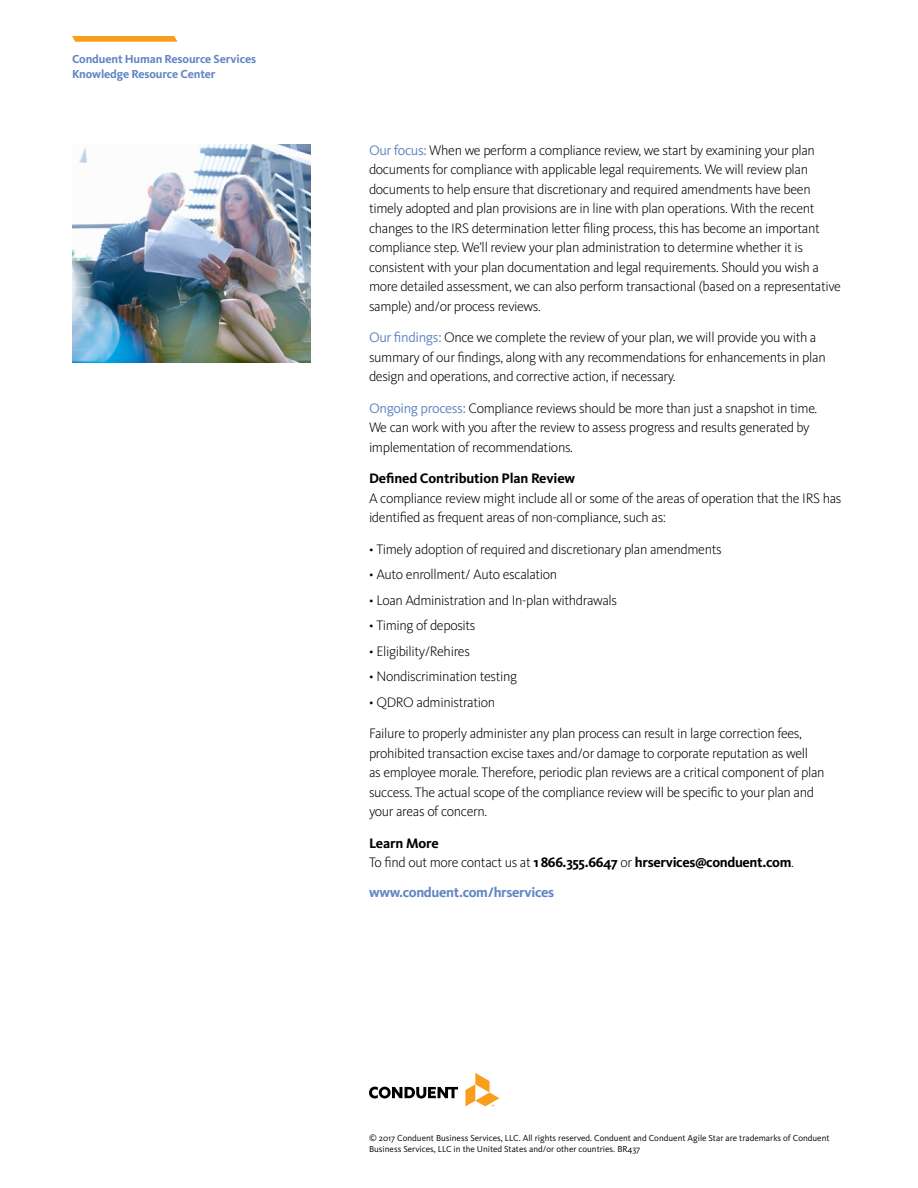
<style>
.page{position:relative;width:918px;height:1188px;background:#fff}
.page>*{position:absolute;margin:0;border:0;box-sizing:border-box;transform-origin:0 0}
.t1{font:300 14.25px/19.5px "Kievit Pro";letter-spacing:-.025em;color:#000}
.t2{font:700 14.25px/19.5px "Kievit Pro";letter-spacing:-.02em;color:#000}
.t3{font:700 14.25px "Kievit Pro";letter-spacing:-.025em;color:#6185c4}
.t4{font:700 12px/15px "Kievit Pro";letter-spacing:-.01em;color:#6185c4}
.t5{font:9px/10.5px "Kievit Pro";color:#000}
.s1{font-weight:400;color:#6185c4}
.s2{font-weight:300}
</style>
<div class="page">
<svg style="left:369px;top:1087px;width:89px;height:12px"></svg>
<svg style="left:465px;top:1073px;width:34px;height:33px"></svg>
<svg style="left:72px;top:36px;width:105px;height:6px"></svg>
<img style="left:72px;top:144px;width:238px;height:218px">
<p class="t4" style="left:72px;top:52px;width:186px">Conduent Human Resource Services<br>Knowledge Resource Center</p>
<p class="t1" style="left:369px;top:140px;width:474px"><span class="s1">Our focus:</span> When we perform a compliance review, we start by examining your plan documents for compliance with applicable legal requirements. We will review plan documents to help ensure that discretionary and required amendments have been timely adopted and plan provisions are in line with plan operations. With the recent changes to the IRS determination letter filing process, this has become an important compliance step. We’ll review your plan administration to determine whether it is consistent with your plan documentation and legal requirements. Should you wish a more detailed assessment, we can also perform transactional (based on a representative sample) and/or process reviews.</p>
<p class="t1" style="left:369px;top:328px;width:458px"><span class="s1">Our findings:</span> Once we complete the review of your plan, we will provide you with a summary of our findings, along with any recommendations for enhancements in plan design and operations, and corrective action, if necessary.</p>
<p class="t1" style="left:369px;top:398px;width:450px"><span class="s1">Ongoing process:</span> Compliance reviews should be more than just a snapshot in time.<br>We can work with you after the review to assess progress and results generated by implementation of recommendations.</p>
<p class="t2" style="left:369px;top:469px;width:208px">Defined Contribution Plan Review</p>
<p class="t1" style="left:369px;top:488px;width:474px">A compliance review might include all or some of the areas of operation that the IRS has identified as frequent areas of non-compliance, such as:</p>
<p class="t1" style="left:369px;top:539px;width:354px">• Timely adoption of required and discretionary plan amendments</p>
<p class="t1" style="left:369px;top:565px;width:190px">• Auto enrollment/ Auto escalation</p>
<p class="t1" style="left:369px;top:590px;width:250px">• Loan Administration and In-plan withdrawals</p>
<p class="t1" style="left:369px;top:616px;width:108px">• Timing of deposits</p>
<p class="t1" style="left:369px;top:641px;width:102px">• Eligibility/Rehires</p>
<p class="t1" style="left:369px;top:667px;width:150px">• Nondiscrimination testing</p>
<p class="t1" style="left:369px;top:692px;width:128px">• QDRO administration</p>
<p class="t1" style="left:369px;top:724px;width:457px">Failure to properly administer any plan process can result in large correction fees, prohibited transaction excise taxes and/or damage to corporate reputation as well<br>as employee morale. Therefore, periodic plan reviews are a critical component of plan success. The actual scope of the compliance review will be specific to your plan and your areas of concern.</p>
<p class="t2" style="left:369px;top:833px;width:426px">Learn More<br><span class="s2">To find out more contact us at</span> 1 866.355.6647 <span class="s2">or</span> hrservices@conduent.com<span class="s2">.</span></p>
<p class="t3" style="left:369px;top:884px;width:187px">www.conduent.com/hrservices</p>
<p class="t5" style="left:369px;top:1133px;width:462px">© 2017 Conduent Business Services, LLC. All rights reserved. Conduent and Conduent Agile Star are trademarks of Conduent<br>Business Services, LLC in the United States and/or other countries. BR437</p>
</div>
